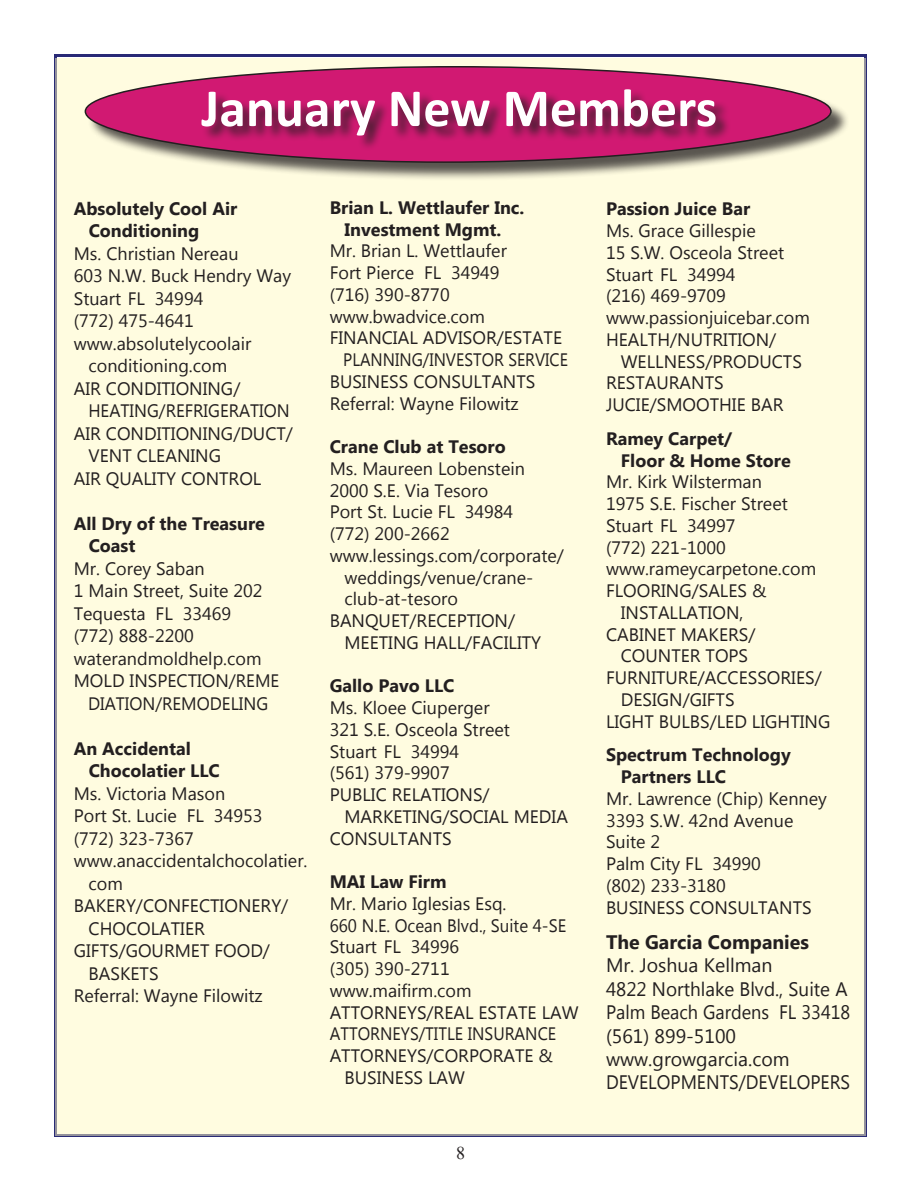
<style>
.page{position:relative;width:918px;height:1188px;background:#fff}
.page>*{position:absolute;margin:0;border:0;box-sizing:border-box;transform-origin:0 0}
.t1{font:700 54px "Calibri";color:#fff}
.t2{font:19.5px/23.4px "Microsoft Tai Le";color:#231f20}
.t3{font:700 19.5px "Microsoft Tai Le";color:#231f20}
.t4{font:18px/21.8px "Microsoft Tai Le";color:#231f20}
.t5{font:700 18px/22.5px "Microsoft Tai Le";color:#231f20}
.t6{font:18px "Microsoft Tai Le";color:#231f20;scale:.96 1}
.t7{font:18px "Microsoft Tai Le";color:#231f20;scale:.94 1}
.t8{font:18px "Microsoft Tai Le";color:#231f20;scale:.91 1}
.t9{font:18px "Microsoft Tai Le";color:#231f20;scale:.92 1}
.t10{font:18px "Times New Roman";color:#231f20}
</style>
<div class="page">
<div style="left:56px;top:58px;width:810px;height:1078px;background:#fffce0"></div>
<div style="left:87px;top:68px;width:763px;height:114px;background:#231f20;opacity:.75"></div>
<svg style="left:84px;top:66px;width:748px;height:98px"></svg>
<div style="left:202px;top:89px;width:529px;height:62px;background:#231f20;opacity:.75"></div>
<h1 class="t1" style="left:201px;top:89px;width:517px">January New Members</h1>
<p class="t5" style="left:89px;top:199px;width:150px;text-indent:-15px">Absolutely Cool Air<br>Conditioning</p>
<p class="t4" style="left:74px;top:244px;width:166px">Ms. Christian Nereau</p>
<p class="t4" style="left:74px;top:267px;width:219px">603 N.W. Buck Hendry Way</p>
<p class="t4" style="left:74px;top:289px;width:131px">Stuart FL 34994</p>
<p class="t4" style="left:74px;top:312px;width:122px">(772) 475-4641</p>
<p class="t4" style="left:74px;top:334px;width:179px">www.absolutelycoolair</p>
<p class="t4" style="left:89px;top:357px;width:140px">conditioning.com</p>
<p class="t4" style="left:74px;top:379px;width:168px">AIR CONDITIONING/</p>
<p class="t6" style="left:88px;top:404px;width:211px">HEATING/REFRIGERATION</p>
<p class="t4" style="left:74px;top:424px;width:221px">AIR CONDITIONING/DUCT/</p>
<p class="t4" style="left:89px;top:447px;width:134px">VENT CLEANING</p>
<p class="t4" style="left:74px;top:469px;width:189px">AIR QUALITY CONTROL</p>
<p class="t5" style="left:89px;top:514px;width:178px;text-indent:-15px">All Dry of the Treasure<br>Coast</p>
<p class="t4" style="left:74px;top:559px;width:132px">Mr. Corey Saban</p>
<p class="t4" style="left:74px;top:582px;width:190px">1 Main Street, Suite 202</p>
<p class="t4" style="left:74px;top:604px;width:159px">Tequesta FL 33469</p>
<p class="t4" style="left:74px;top:627px;width:122px">(772) 888-2200</p>
<p class="t4" style="left:74px;top:649px;width:189px">waterandmoldhelp.com</p>
<p class="t4" style="left:74px;top:672px;width:207px">MOLD INSPECTION/REME</p>
<p class="t6" style="left:88px;top:696px;width:189px">DIATION/REMODELING</p>
<p class="t5" style="left:89px;top:739px;width:133px;text-indent:-15px">An Accidental<br>Chocolatier LLC</p>
<p class="t4" style="left:74px;top:784px;width:153px">Ms. Victoria Mason</p>
<p class="t4" style="left:74px;top:807px;width:190px">Port St. Lucie FL 34953</p>
<p class="t4" style="left:74px;top:829px;width:122px">(772) 323-7367</p>
<p class="t4" style="left:74px;top:852px;width:235px">www.anaccidentalchocolatier.</p>
<p class="t4" style="left:89px;top:874px;width:36px">com</p>
<p class="t4" style="left:74px;top:897px;width:216px">BAKERY/CONFECTIONERY/</p>
<p class="t4" style="left:89px;top:919px;width:118px">CHOCOLATIER</p>
<p class="t4" style="left:74px;top:942px;width:198px">GIFTS/GOURMET FOOD/</p>
<p class="t4" style="left:89px;top:964px;width:72px">BASKETS</p>
<p class="t4" style="left:74px;top:987px;width:190px">Referral: Wayne Filowitz</p>
<p class="t5" style="left:330px;top:198px;width:196px;line-height:21.8px;text-align:center">Brian L. Wettlaufer Inc.<br>Investment Mgmt.</p>
<p class="t4" style="left:330px;top:242px;width:179px">Mr. Brian L. Wettlaufer</p>
<p class="t4" style="left:330px;top:264px;width:171px">Fort Pierce FL 34949</p>
<p class="t4" style="left:330px;top:285px;width:122px">(716) 390-8770</p>
<p class="t4" style="left:330px;top:307px;width:157px">www.bwadvice.com</p>
<p class="t4" style="left:330px;top:329px;width:234px">FINANCIAL ADVISOR/ESTATE</p>
<p class="t8" style="left:343px;top:353px;width:249px">PLANNING/INVESTOR SERVICE</p>
<p class="t4" style="left:330px;top:372px;width:207px">BUSINESS CONSULTANTS</p>
<p class="t4" style="left:330px;top:394px;width:190px">Referral: Wayne Filowitz</p>
<p class="t5" style="left:330px;top:437px;width:178px">Crane Club at Tesoro</p>
<p class="t4" style="left:330px;top:459px;width:197px">Ms. Maureen Lobenstein</p>
<p class="t4" style="left:330px;top:481px;width:160px">2000 S.E. Via Tesoro</p>
<p class="t4" style="left:330px;top:503px;width:185px">Port St. Lucie FL 34984</p>
<p class="t4" style="left:330px;top:525px;width:122px">(772) 200-2662</p>
<p class="t4" style="left:330px;top:546px;width:236px">www.lessings.com/corporate/</p>
<p class="t4" style="left:344px;top:568px;width:190px">weddings/venue/crane-</p>
<p class="t4" style="left:344px;top:590px;width:115px">club-at-tesoro</p>
<p class="t4" style="left:330px;top:612px;width:187px">BANQUET/RECEPTION/</p>
<p class="t4" style="left:344px;top:633px;width:198px">MEETING HALL/FACILITY</p>
<p class="t5" style="left:330px;top:677px;width:126px">Gallo Pavo LLC</p>
<p class="t4" style="left:330px;top:699px;width:182px">Ms. Kloee Ciuperger<br>321 S.E. Osceola Street<br>Stuart FL 34994<br>(561) 379-9907<br>PUBLIC RELATIONS/</p>
<p class="t4" style="left:330px;top:807px;width:240px;text-indent:15px">MARKETING/SOCIAL MEDIA<br>CONSULTANTS</p>
<p class="t5" style="left:330px;top:872px;width:118px">MAI Law Firm</p>
<p class="t4" style="left:330px;top:894px;width:178px">Mr. Mario Iglesias Esq.</p>
<p class="t7" style="left:330px;top:918px;width:253px">660 N.E. Ocean Blvd., Suite 4-SE</p>
<p class="t4" style="left:330px;top:938px;width:131px">Stuart FL 34996</p>
<p class="t4" style="left:330px;top:960px;width:122px">(305) 390-2711</p>
<p class="t4" style="left:330px;top:981px;width:143px">www.maifirm.com</p>
<p class="t4" style="left:330px;top:1003px;width:250px">ATTORNEYS/REAL ESTATE LAW</p>
<p class="t9" style="left:330px;top:1027px;width:248px">ATTORNEYS/TITLE INSURANCE</p>
<p class="t4" style="left:330px;top:1047px;width:225px">ATTORNEYS/CORPORATE &amp;</p>
<p class="t4" style="left:344px;top:1068px;width:122px">BUSINESS LAW</p>
<p class="t10" style="left:456px;top:1142px;width:10px">8</p>
<p class="t5" style="left:606px;top:200px;width:146px">Passion Juice Bar</p>
<p class="t4" style="left:606px;top:222px;width:205px">Ms. Grace Gillespie<br>15 S.W. Osceola Street<br>Stuart FL 34994<br>(216) 469-9709 www.passionjuicebar.com<br>HEALTH/NUTRITION/</p>
<p class="t4" style="left:606px;top:352px;width:197px;text-indent:15px">WELLNESS/PRODUCTS<br>RESTAURANTS<br>JUCIE/SMOOTHIE BAR</p>
<p class="t5" style="left:621px;top:429px;width:171px;line-height:21.8px;text-indent:-15px">Ramey Carpet/<br>Floor &amp; Home Store</p>
<p class="t4" style="left:606px;top:473px;width:157px">Mr. Kirk Wilsterman</p>
<p class="t4" style="left:606px;top:495px;width:183px">1975 S.E. Fischer Street</p>
<p class="t4" style="left:606px;top:516px;width:131px">Stuart FL 34997</p>
<p class="t4" style="left:606px;top:538px;width:122px">(772) 221-1000</p>
<p class="t4" style="left:606px;top:560px;width:212px">www.rameycarpetone.com</p>
<p class="t4" style="left:606px;top:582px;width:162px">FLOORING/SALES &amp;</p>
<p class="t4" style="left:621px;top:603px;width:124px">INSTALLATION,</p>
<p class="t4" style="left:606px;top:625px;width:151px">CABINET MAKERS/</p>
<p class="t4" style="left:621px;top:647px;width:129px">COUNTER TOPS</p>
<p class="t4" style="left:606px;top:669px;width:217px">FURNITURE/ACCESSORIES/</p>
<p class="t4" style="left:621px;top:690px;width:115px">DESIGN/GIFTS</p>
<p class="t4" style="left:606px;top:712px;width:226px">LIGHT BULBS/LED LIGHTING</p>
<p class="t5" style="left:621px;top:746px;width:171px;line-height:21.8px;text-indent:-15px">Spectrum Technology<br>Partners LLC</p>
<p class="t4" style="left:606px;top:789px;width:222px">Mr. Lawrence (Chip) Kenney<br>3393 S.W. 42nd Avenue<br>Suite 2<br>Palm City FL 34990<br>(802) 233-3180<br>BUSINESS CONSULTANTS</p>
<p class="t3" style="left:606px;top:934px;width:204px">The Garcia Companies</p>
<p class="t2" style="left:606px;top:956px;width:246px">Mr. Joshua Kellman<br>4822 Northlake Blvd., Suite A<br>Palm Beach Gardens FL 33418 (561) 899-5100 www.growgarcia.com<br>DEVELOPMENTS/DEVELOPERS</p>
</div>
